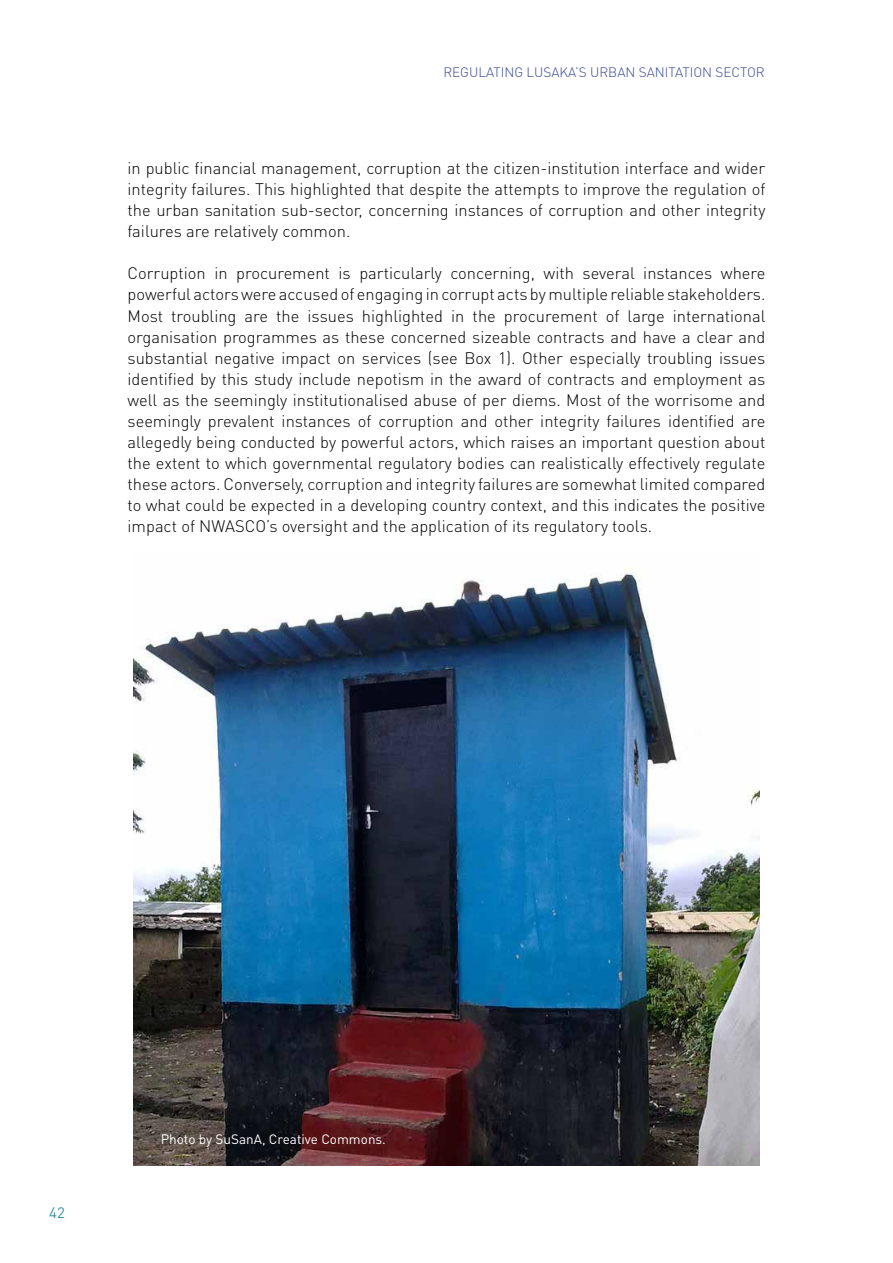
<style>
.page{position:relative;width:893px;height:1263px;background:#fff}
.page>*{position:absolute;margin:0;border:0;box-sizing:border-box;transform-origin:0 0}
.t1{font:300 16.5px/21px "DINOT";color:#000;text-align:justify}
.t2{font:15px "DINOT";color:#38919c}
.t3{font:300 13.5px "DINOT";color:#394792}
.t4{font:13.5px "DINOT";color:#fff}
</style>
<div class="page">
<img style="left:133px;top:566px;width:627px;height:599px">
<p class="t3" style="left:443px;top:63px;width:323px">REGULATING LUSAKA’S URBAN SANITATION SECTOR</p>
<p class="t1" style="left:128px;top:157px;width:639px">in public financial management, corruption at the citizen-institution interface and wider integrity failures. This highlighted that despite the attempts to improve the regulation of the urban sanitation sub-sector, concerning instances of corruption and other integrity failures are relatively common.</p>
<p class="t1" style="left:128px;top:262px;width:639px">Corruption in procurement is particularly concerning, with several instances where powerful actors were accused of engaging in corrupt acts by multiple reliable stakeholders.<br>Most troubling are the issues highlighted in the procurement of large international organisation programmes as these concerned sizeable contracts and have a clear and substantial negative impact on services (see Box 1). Other especially troubling issues identified by this study include nepotism in the award of contracts and employment as well as the seemingly institutionalised abuse of per diems. Most of the worrisome and seemingly prevalent instances of corruption and other integrity failures identified are allegedly being conducted by powerful actors, which raises an important question about the extent to which governmental regulatory bodies can realistically effectively regulate these actors. Conversely, corruption and integrity failures are somewhat limited compared to what could be expected in a developing country context, and this indicates the positive impact of NWASCO’s oversight and the application of its regulatory tools.</p>
<p class="t2" style="left:49px;top:1202px;width:17px">42</p>
<p class="t4" style="left:161px;top:1129px;width:227px">Photo by SuSanA, Creative Commons.</p>
</div>
